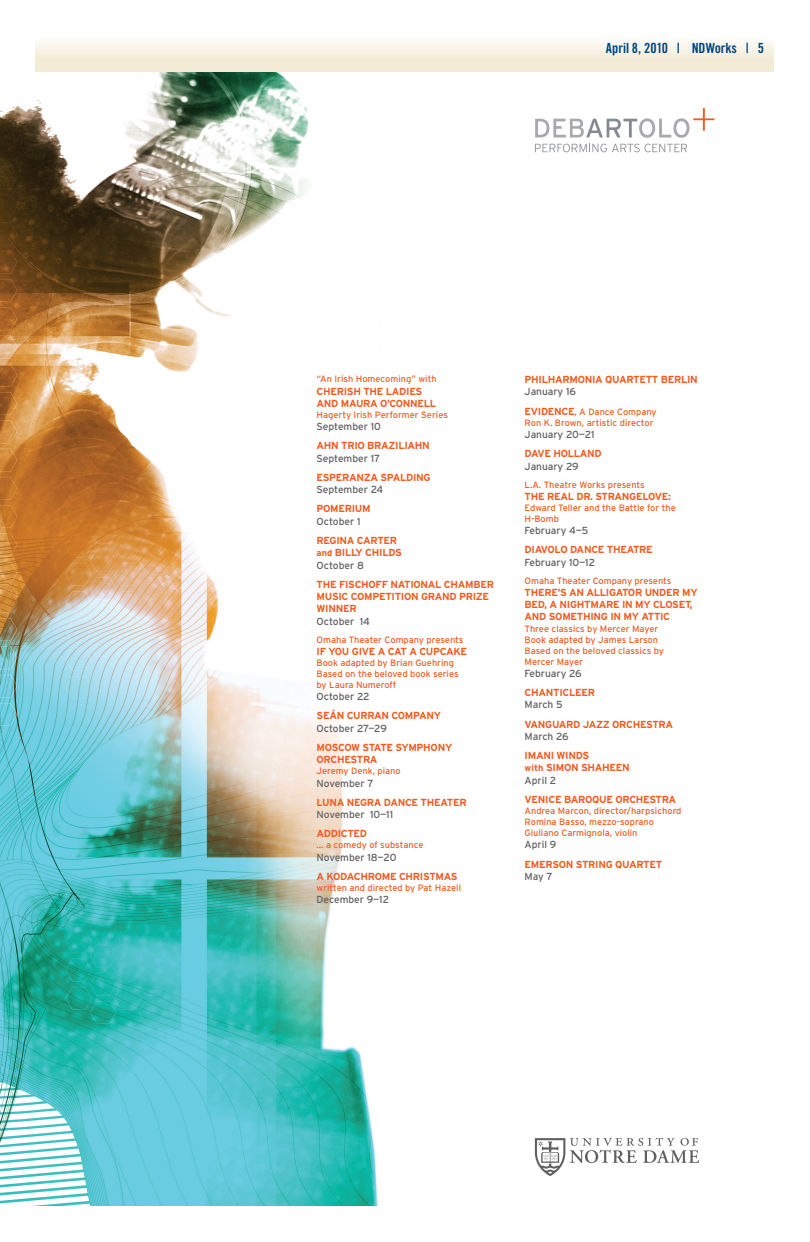
<style>
.page{position:relative;width:810px;height:1242px;background:#fff}
.page>*{position:absolute;margin:0;border:0;box-sizing:border-box;transform-origin:0 0}
.t1{font:14px "Trade Gothic Bold Cond Twenty";letter-spacing:-.01em;color:#00467e}
.t2{font:700 10.2px/12.3px "Interstate";letter-spacing:-.03em;color:#f25b21}
.t3{font:10.2px "Interstate";letter-spacing:-.005em;color:#5f5f62}
.t4{font:9.2px/11px "Interstate";color:#f25b21}
.s1{font-size:9.2px}
.s2{font-weight:400;color:#5f5f62}
.s3{font-weight:700;font-size:10.2px}
</style>
<div class="page">
<div style="left:36px;top:36px;width:738px;height:36px;background:linear-gradient(to bottom,#fcfcf9,#f1e7ce)"></div>
<img style="left:0;top:72px;width:715px;height:1134px">
<svg style="left:535px;top:144px;width:152px;height:8px"></svg>
<svg style="left:535px;top:108px;width:179px;height:30px"></svg>
<svg style="left:535px;top:1138px;width:164px;height:38px"></svg>
<h1 class="t1" style="left:606px;top:40px;width:159px">April 8, 2010 | NDWorks | 5</h1>
<p class="t4" style="left:317px;top:374px;width:122px">“An Irish Homecoming” with</p>
<p class="t2" style="left:317px;top:385px;width:121px">CHERISH THE LADIES<br>AND MAURA O’CONNELL</p>
<p class="t4" style="left:317px;top:409px;width:133px">Hagerty Irish Performer Series</p>
<p class="t3" style="left:317px;top:421px;width:66px">September 10</p>
<p class="t2" style="left:317px;top:440px;width:115px">AHN TRIO BRAZILIAHN</p>
<p class="t3" style="left:317px;top:452px;width:65px">September 17</p>
<p class="t2" style="left:317px;top:471px;width:116px">ESPERANZA SPALDING</p>
<p class="t3" style="left:317px;top:484px;width:68px">September 24</p>
<p class="t2" style="left:317px;top:503px;width:56px">POMERIUM</p>
<p class="t3" style="left:317px;top:515px;width:45px">October 1</p>
<p class="t2" style="left:317px;top:534px;width:87px">REGINA CARTER<br><span class="s1">AND</span> BILLY CHILDS<br><span class="s2">October 8</span></p>
<p class="t2" style="left:317px;top:578px;width:179px">THE FISCHOFF NATIONAL CHAMBER<br>MUSIC COMPETITION GRAND PRIZE<br>WINNER</p>
<p class="t3" style="left:317px;top:615px;width:55px">October 14</p>
<p class="t4" style="left:317px;top:634px;width:148px">Omaha Theater Company presents</p>
<p class="t2" style="left:317px;top:645px;width:152px">IF YOU GIVE A CAT A CUPCAKE</p>
<p class="t4" style="left:317px;top:657px;width:144px">Book adapted by Brian Guehring<br>Based on the beloved book series by Laura Numeroff</p>
<p class="t3" style="left:317px;top:691px;width:55px">October 22</p>
<p class="t2" style="left:317px;top:710px;width:126px">SEÁN CURRAN COMPANY</p>
<p class="t3" style="left:317px;top:722px;width:72px">October 27—29</p>
<p class="t2" style="left:317px;top:741px;width:137px">MOSCOW STATE SYMPHONY<br>ORCHESTRA</p>
<p class="t4" style="left:317px;top:765px;width:86px">Jeremy Denk, piano</p>
<p class="t3" style="left:317px;top:777px;width:58px">November 7</p>
<p class="t2" style="left:317px;top:796px;width:152px">LUNA NEGRA DANCE THEATER</p>
<p class="t3" style="left:317px;top:809px;width:78px">November 10—11</p>
<p class="t2" style="left:317px;top:827px;width:52px">ADDICTED</p>
<p class="t4" style="left:317px;top:840px;width:108px">… a comedy of substance</p>
<p class="t3" style="left:317px;top:851px;width:81px">November 18—20</p>
<p class="t2" style="left:317px;top:870px;width:143px">A KODACHROME CHRISTMAS</p>
<p class="t4" style="left:317px;top:882px;width:146px">written and directed by Pat Hazell</p>
<p class="t3" style="left:317px;top:894px;width:74px">December 9—12</p>
<p class="t2" style="left:525px;top:373px;width:175px">PHILHARMONIA QUARTETT BERLIN</p>
<p class="t3" style="left:525px;top:386px;width:53px">January 16</p>
<p class="t4" style="left:525px;top:406px;width:133px"><span class="s3">EVIDENCE</span>, A Dance Company<br>Ron K. Brown, artistic director</p>
<p class="t3" style="left:525px;top:429px;width:72px">January 20—21</p>
<p class="t2" style="left:525px;top:447px;width:79px">DAVE HOLLAND</p>
<p class="t3" style="left:525px;top:460px;width:56px">January 29</p>
<p class="t4" style="left:525px;top:479px;width:122px">L.A. Theatre Works presents</p>
<p class="t2" style="left:525px;top:490px;width:148px">THE REAL DR. STRANGELOVE:</p>
<p class="t4" style="left:525px;top:502px;width:153px">Edward Teller and the Battle for the<br>H-Bomb</p>
<p class="t3" style="left:525px;top:525px;width:65px">February 4—5</p>
<p class="t2" style="left:525px;top:544px;width:130px">DIAVOLO DANCE THEATRE</p>
<p class="t3" style="left:525px;top:556px;width:72px">February 10—12</p>
<p class="t4" style="left:525px;top:575px;width:148px">Omaha Theater Company presents</p>
<p class="t2" style="left:525px;top:586px;width:175px">THERE’S AN ALLIGATOR UNDER MY<br>BED, A NIGHTMARE IN MY CLOSET,<br>AND SOMETHING IN MY ATTIC</p>
<p class="t4" style="left:525px;top:623px;width:141px">Three classics by Mercer Mayer<br>Book adapted by James Larson<br>Based on the beloved classics by<br>Mercer Mayer</p>
<p class="t3" style="left:525px;top:668px;width:58px">February 26</p>
<p class="t2" style="left:525px;top:686px;width:72px">CHANTICLEER</p>
<p class="t3" style="left:525px;top:699px;width:40px">March 5</p>
<p class="t2" style="left:525px;top:718px;width:150px">VANGUARD JAZZ ORCHESTRA</p>
<p class="t3" style="left:525px;top:731px;width:46px">March 26</p>
<p class="t2" style="left:525px;top:749px;width:107px">IMANI WINDS<br><span class="s1">WITH</span> SIMON SHAHEEN<br><span class="s2">April 2</span></p>
<p class="t2" style="left:525px;top:793px;width:153px">VENICE BAROQUE ORCHESTRA</p>
<p class="t4" style="left:525px;top:805px;width:158px">Andrea Marcon, director/harpsichord<br>Romina Basso, mezzo-soprano<br>Giuliano Carmignola, violin</p>
<p class="t3" style="left:525px;top:839px;width:33px">April 9</p>
<p class="t2" style="left:525px;top:858px;width:139px">EMERSON STRING QUARTET</p>
<p class="t3" style="left:525px;top:871px;width:30px">May 7</p>
</div>
